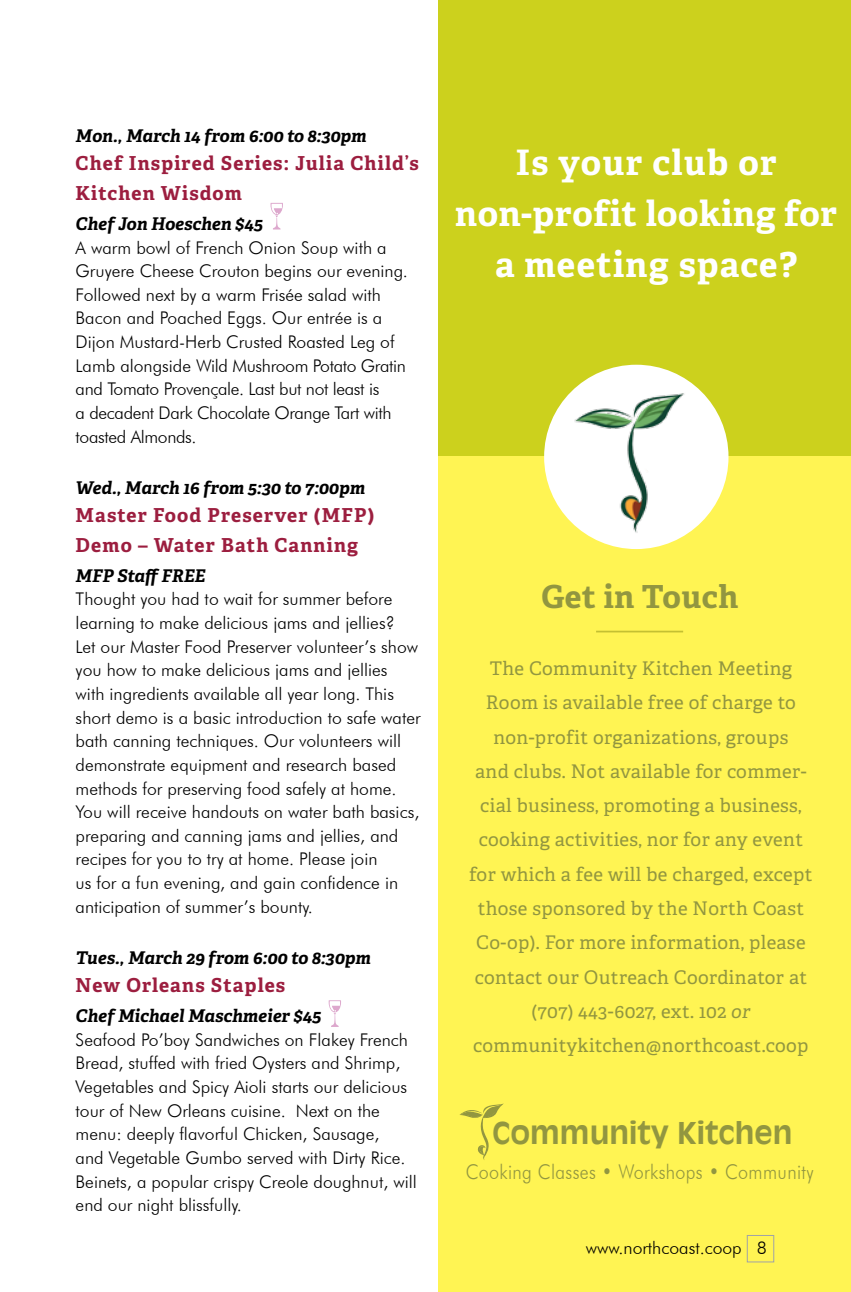
<style>
.page{position:relative;width:851px;height:1292px;background:#fff}
.page>*{position:absolute;margin:0;border:0;box-sizing:border-box;transform-origin:0 0}
.t1{font:700 35px/51.1px "Adelle PE";letter-spacing:.025em;color:#fff;text-align:center}
.t2{font:700 31.68px "Adelle PE";letter-spacing:.015em;color:#929640}
.t3{font:700 29.75px "Antique Olive Std";color:#929640}
.t4{font:300 20.3px "Futura BT";letter-spacing:.02em;color:#929640;scale:.88 1}
.t5{font:700 19.25px/29.8px "Adelle PE";letter-spacing:.06em;color:#9c1e3f}
.t6{font:18.72px/34.3px "Adelle PE";letter-spacing:.02em;color:#929640;text-align:center}
.t7{font:300 17.5px/23.6px "Futura BT";color:#000}
.t8{font:italic 700 17.5px "Adelle PE";color:#000}
.s1{font-style:italic}
</style>
<div class="page">
<svg style="left:270px;top:202px;width:13px;height:28px"></svg>
<svg style="left:328px;top:1000px;width:13px;height:27px"></svg>
<div style="left:439px;top:0;width:411px;height:1245px;background:#ccd11d"></div>
<div style="left:439px;top:456px;width:411px;height:836px;background:#fff453"></div>
<div style="left:544px;top:365px;width:184px;height:184px;background:#fff;border-radius:50%"></div>
<img style="left:572px;top:393px;width:120px;height:145px">
<svg style="left:459px;top:1103px;width:45px;height:57px"></svg>
<hr style="left:596px;top:630px;width:87px;height:2px;background:#757b07">
<div style="left:746px;top:1235px;width:28px;height:27px;border:1px solid #a1a3a6"></div>
<p class="t8" style="left:76px;top:123px;width:292px">Mon., March 14 from 6:00 to 8:30pm</p>
<p class="t5" style="left:76px;top:148px;width:345px">Chef Inspired Series: Julia Child’s<br>Kitchen Wisdom</p>
<p class="t8" style="left:76px;top:211px;width:189px">Chef Jon Hoeschen $45</p>
<p class="t7" style="left:76px;top:235px;width:334px">A warm bowl of French Onion Soup with a Gruyere Cheese Crouton begins our evening.<br>Followed next by a warm Frisée salad with Bacon and Poached Eggs. Our entrée is a Dijon Mustard-Herb Crusted Roasted Leg of Lamb alongside Wild Mushroom Potato Gratin and Tomato Provençale. Last but not least is<br>a decadent Dark Chocolate Orange Tart with toasted Almonds.</p>
<p class="t8" style="left:76px;top:475px;width:291px">Wed., March 16 from 5:30 to 7:00pm</p>
<p class="t5" style="left:76px;top:500px;width:300px">Master Food Preserver (MFP)<br>Demo – Water Bath Canning</p>
<p class="t8" style="left:76px;top:563px;width:131px">MFP Staff FREE</p>
<p class="t7" style="left:76px;top:587px;width:346px">Thought you had to wait for summer before learning to make delicious jams and jellies?<br>Let our Master Food Preserver volunteer’s show you how to make delicious jams and jellies with ingredients available all year long. This short demo is a basic introduction to safe water bath canning techniques. Our volunteers will demonstrate equipment and research based methods for preserving food safely at home.<br>You will receive handouts on water bath basics, preparing and canning jams and jellies, and recipes for you to try at home. Please join<br>us for a fun evening, and gain confidence in anticipation of summer’s bounty.</p>
<p class="t8" style="left:76px;top:945px;width:296px">Tues., March 29 from 6:00 to 8:30pm</p>
<p class="t5" style="left:76px;top:970px;width:211px">New Orleans Staples</p>
<p class="t8" style="left:76px;top:1003px;width:247px">Chef Michael Maschmeier $45</p>
<p class="t7" style="left:76px;top:1027px;width:343px">Seafood Po’boy Sandwiches on Flakey French Bread, stuffed with fried Oysters and Shrimp, Vegetables and Spicy Aioli starts our delicious tour of New Orleans cuisine. Next on the menu: deeply flavorful Chicken, Sausage,<br>and Vegetable Gumbo served with Dirty Rice.<br>Beinets, a popular crispy Creole doughnut, will end our night blissfully.</p>
<h1 class="t1" style="left:455px;top:136px;width:383px">Is your club or non-profit looking for a meeting space?</h1>
<h2 class="t2" style="left:541px;top:574px;width:198px">Get in Touch</h2>
<p class="t6" style="left:469px;top:650px;width:345px">The Community Kitchen Meeting Room is available free of charge to non-profit organizations, groups<br>and clubs. Not available for commer&shy;cial business, promoting a business, cooking activities, nor for any event for which a fee will be charged, except those sponsored by the North Coast Co-op). For more information, please contact our Outreach Coordinator at (707) 443-6027, ext. 102 <span class="s1">or </span>communitykitchen@northcoast.coop</p>
<h3 class="t3" style="left:492px;top:1114px;width:302px">Community Kitchen</h3>
<p class="t4" style="left:465px;top:1159px;width:397px">Cooking Classes • Workshops • Community</p>
<p class="t7" style="left:585px;top:1236px;width:183px">www.northcoast.coop 8</p>
</div>
